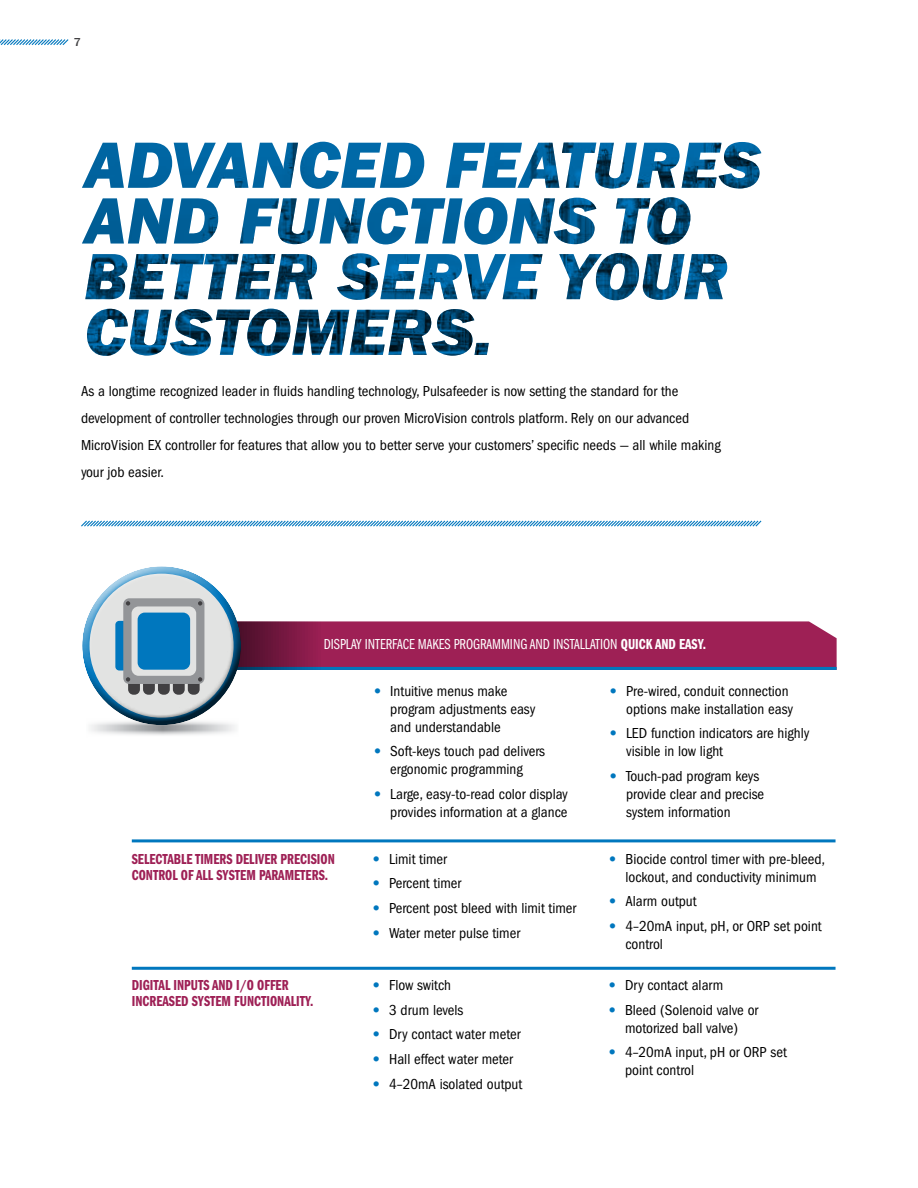
<style>
.page{position:relative;width:918px;height:1188px;background:#fff}
.page>*{position:absolute;margin:0;border:0;box-sizing:border-box;transform-origin:0 0}
.t1{font:condensed 15px/18px "ITC Franklin Gothic Std";color:#000}
.t2{font:15px/16.5px "ITC Franklin Gothic Std Dm Cp";color:#9e2055}
.t3{font:15px "ITC Franklin Gothic Std Bk Cp";color:#fff}
.t4{font:500 12px "ITC Franklin Gothic Std";color:#414042}
.s1{font-family:"ITC Franklin Gothic Std Dm Cp"}
.s2{font-family:"ITC Franklin Gothic Std Hvy";font-stretch:normal;color:#0077be}
</style>
<div class="page">
<img style="left:87px;top:309px;width:402px;height:47px">
<img style="left:85px;top:253px;width:642px;height:47px">
<img style="left:82px;top:197px;width:608px;height:48px">
<img style="left:82px;top:142px;width:679px;height:47px">
<svg style="left:90px;top:726px;width:145px;height:9px"></svg>
<svg style="left:0;top:39px;width:69px;height:6px"></svg>
<svg style="left:81px;top:520px;width:681px;height:7px"></svg>
<svg style="left:244px;top:621px;width:593px;height:49px;background:#90275b"></svg>
<div style="left:82px;top:564px;width:156px;height:125px;background:#fff;opacity:.75"></div>
<div style="left:83px;top:591px;width:161px;height:135px;background:#000;opacity:.75"></div>
<hr style="left:132px;top:839px;width:704px;height:3px;background:#0077be">
<hr style="left:132px;top:967px;width:704px;height:3px;background:#0077be">
<p class="t4" style="left:74px;top:36px;width:9px">7</p>
<p class="t1" style="left:81px;top:378px;width:641px;line-height:27px">As a longtime recognized leader in fluids handling technology, Pulsafeeder is now setting the standard for the development of controller technologies through our proven MicroVision controls platform. Rely on our advanced MicroVision EX controller for features that allow you to better serve your customers’ specific needs — all while making your job easier.</p>
<p class="t3" style="left:324px;top:636px;width:384px">DISPLAY INTERFACE MAKES PROGRAMMING AND INSTALLATION <span class="s1">QUICK AND EASY.</span></p>
<p class="t1" style="left:390px;top:682px;width:147px;text-indent:-17px"><span class="s2">•</span> Intuitive menus make program adjustments easy and understandable</p>
<p class="t1" style="left:373px;top:743px;width:174px;text-align:center"><span class="s2">•</span> Soft-keys touch pad delivers ergonomic programming</p>
<p class="t1" style="left:373px;top:785px;width:196px;text-align:right"><span class="s2">•</span> Large, easy-to-read color display provides information at a glance</p>
<p class="t1" style="left:626px;top:682px;width:169px;text-indent:-17px"><span class="s2">•</span> Pre-wired, conduit connection options make installation easy</p>
<p class="t1" style="left:626px;top:725px;width:185px;text-indent:-17px"><span class="s2">•</span> LED function indicators are highly visible in low light</p>
<p class="t1" style="left:626px;top:767px;width:140px;text-indent:-17px"><span class="s2">•</span> Touch-pad program keys provide clear and precise system information</p>
<p class="t2" style="left:132px;top:851px;width:205px">SELECTABLE TIMERS DELIVER PRECISION<br>CONTROL OF ALL SYSTEM PARAMETERS.</p>
<p class="t1" style="left:372px;top:850px;width:77px"><span class="s2">•</span> Limit timer</p>
<p class="t1" style="left:372px;top:874px;width:91px"><span class="s2">•</span> Percent timer</p>
<p class="t1" style="left:372px;top:899px;width:206px"><span class="s2">•</span> Percent post bleed with limit timer</p>
<p class="t1" style="left:372px;top:924px;width:150px"><span class="s2">•</span> Water meter pulse timer</p>
<p class="t2" style="left:132px;top:977px;width:183px">DIGITAL INPUTS AND I/O OFFER<br>INCREASED SYSTEM FUNCTIONALITY.</p>
<p class="t1" style="left:372px;top:976px;width:81px"><span class="s2">•</span> Flow switch</p>
<p class="t1" style="left:372px;top:1001px;width:93px"><span class="s2">•</span> 3 drum levels</p>
<p class="t1" style="left:372px;top:1026px;width:150px"><span class="s2">•</span> Dry contact water meter</p>
<p class="t1" style="left:372px;top:1050px;width:143px"><span class="s2">•</span> Hall effect water meter</p>
<p class="t1" style="left:372px;top:1075px;width:152px"><span class="s2">•</span> 4–20mA isolated output</p>
<p class="t1" style="left:608px;top:850px;width:218px;text-align:center"><span class="s2">•</span> Biocide control timer with pre-bleed, lockout, and conductivity minimum</p>
<p class="t1" style="left:608px;top:892px;width:90px"><span class="s2">•</span> Alarm output</p>
<p class="t1" style="left:626px;top:917px;width:198px;text-indent:-17px"><span class="s2">•</span> 4–20mA input, pH, or ORP set point control</p>
<p class="t1" style="left:608px;top:976px;width:117px"><span class="s2">•</span> Dry contact alarm</p>
<p class="t1" style="left:608px;top:1001px;width:152px;text-align:center"><span class="s2">•</span> Bleed (Solenoid valve or motorized ball valve)</p>
<p class="t1" style="left:625px;top:1044px;width:163px;text-indent:-17px"><span class="s2">•</span> 4–20mA input, pH or ORP set point control</p>
</div>
